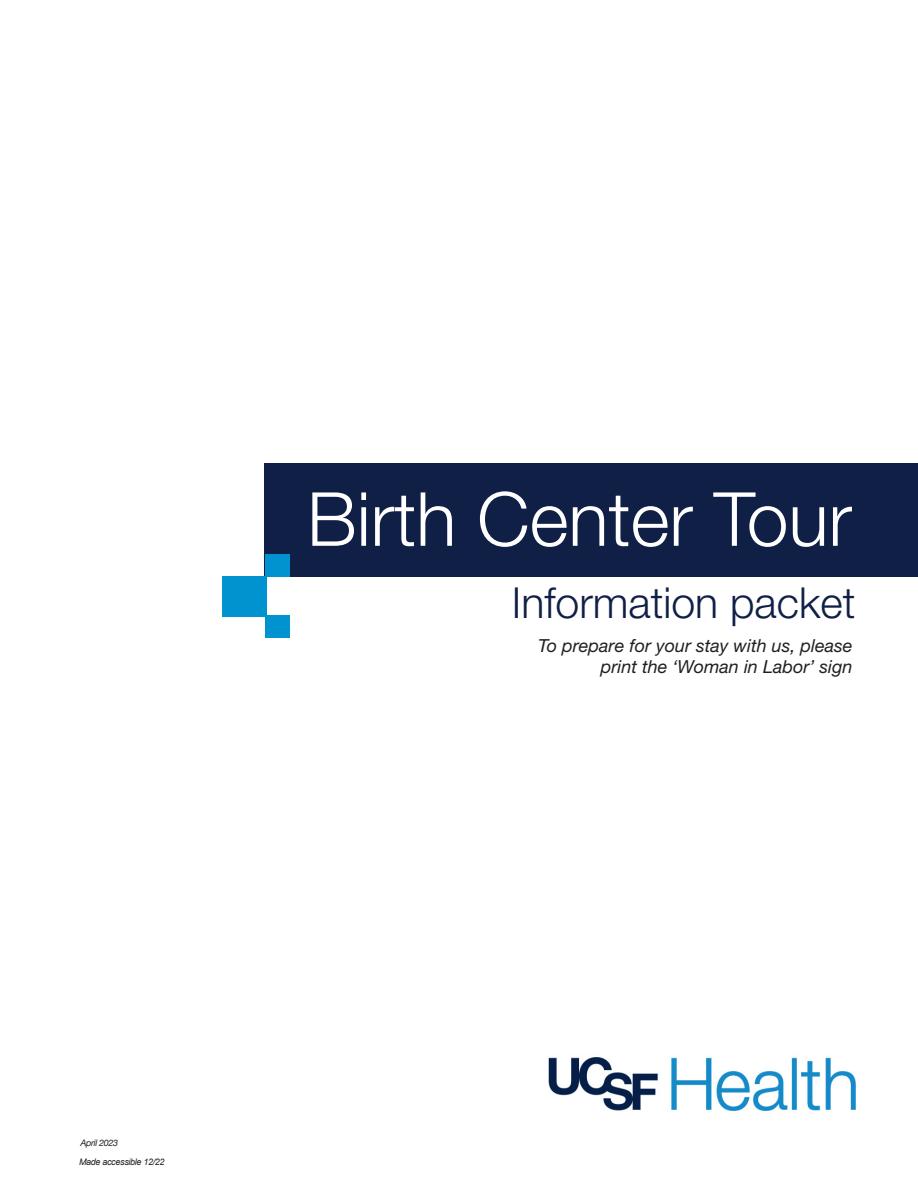
<style>
.page{position:relative;width:918px;height:1188px;background:#fff}
.page>*{position:absolute;margin:0;border:0;box-sizing:border-box;transform-origin:0 0}
.t1{font:300 74.7px "Helvetica Neue LT Std";color:#fff}
.t2{font:300 42.75px "Helvetica Neue LT Std";color:#101f46}
.t3{font:italic 18px/21.6px "Helvetica Neue LT Std";color:#231f20;text-align:right}
.t4{font:italic 9px "Arial";letter-spacing:-.035em;color:#231f20}
.t5{font:italic 9px "Helvetica Neue";letter-spacing:-.035em;color:#231f20}
</style>
<div class="page">
<div style="left:265px;top:463px;width:653px;height:114px;background:#101f46"></div>
<div style="left:222px;top:577px;width:45px;height:40px;background:#0093d0"></div>
<div style="left:265px;top:554px;width:25px;height:23px;background:#0093d0"></div>
<div style="left:265px;top:616px;width:25px;height:22px;background:#0093d0"></div>
<img style="left:548px;top:1057px;width:308px;height:54px">
<h1 class="t1" style="left:307px;top:474px;width:547px">Birth Center Tour</h1>
<h1 class="t2" style="left:512px;top:576px;width:345px">Information packet</h1>
<p class="t3" style="left:538px;top:634px;width:316px">To prepare for your stay with us, please print the ‘Woman in Labor’ sign</p>
<p class="t5" style="left:80px;top:1137px;width:39px">April 2023</p>
<p class="t4" style="left:79px;top:1156px;width:87px">Made accessible 12/22</p>
</div>
